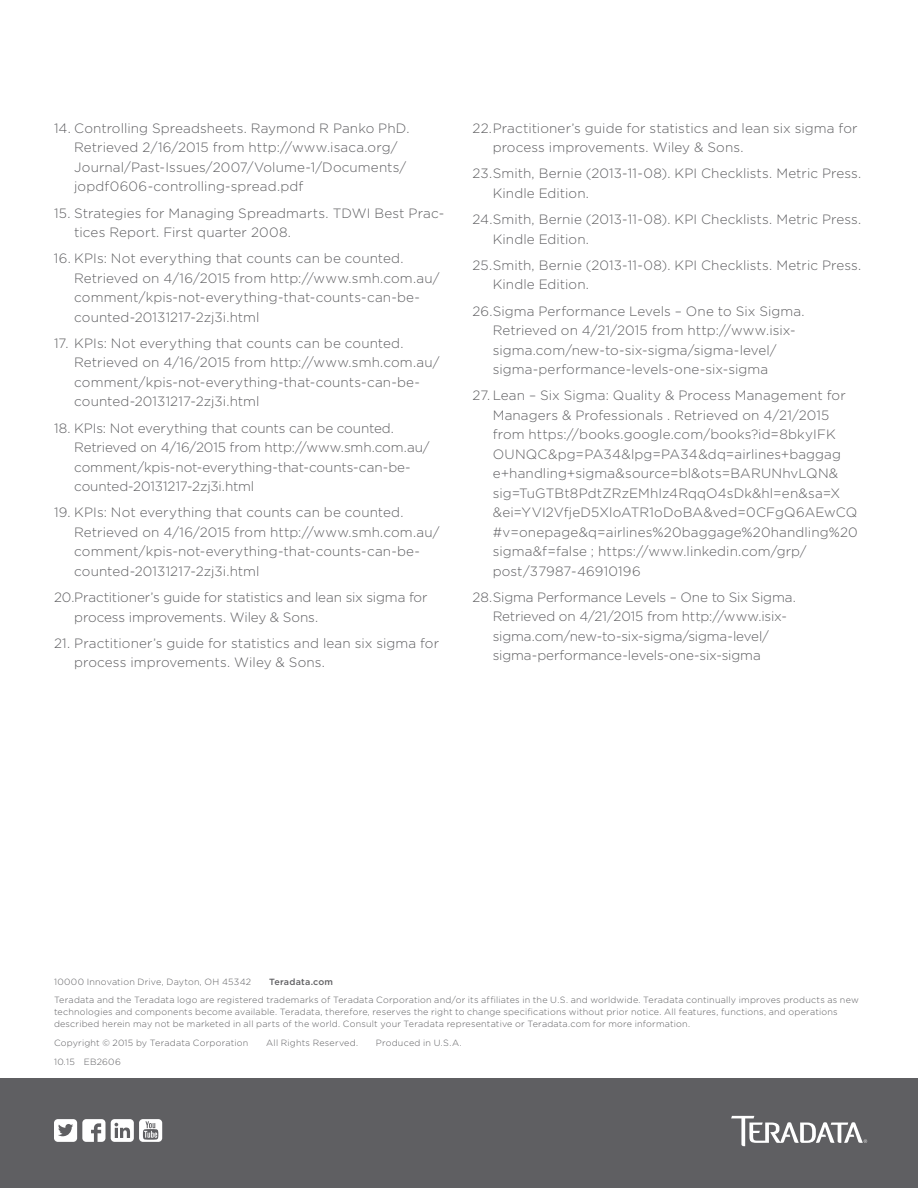
<style>
.page{position:relative;width:918px;height:1188px;background:#fff}
.page>*{position:absolute;margin:0;border:0;box-sizing:border-box;transform-origin:0 0}
.t1{font:300 13.5px/19.5px "Gotham";letter-spacing:.005em;color:#5f5f62}
.t2{font:300 9px/12px "Gotham";letter-spacing:.02em;color:#5f5f62}
.t3{font:500 9px "Gotham";letter-spacing:.025em;color:#5f5f62}
</style>
<div class="page">
<div style="left:0;top:1079px;width:918px;height:109px;background:#5f5f62"></div>
<svg style="left:731px;top:1116px;width:136px;height:31px"></svg>
<svg style="left:54px;top:1119px;width:51px;height:23px"></svg>
<svg style="left:111px;top:1119px;width:51px;height:23px"></svg>
<p class="t1" style="left:74px;top:118px;width:337px;text-indent:-20px">14. Controlling Spreadsheets. Raymond R Panko PhD.<br>Retrieved 2/16/2015 from http://www.isaca.org/ Journal/Past-Issues/2007/Volume-1/Documents/ jopdf0606-controlling-spread.pdf</p>
<p class="t1" style="left:74px;top:203px;width:372px;text-indent:-20px">15. Strategies for Managing Spreadmarts. TDWI Best Prac&shy;tices Report. First quarter 2008.</p>
<p class="t1" style="left:74px;top:249px;width:367px;text-indent:-20px">16. KPIs: Not everything that counts can be counted.<br>Retrieved on 4/16/2015 from http://www.smh.com.au/ comment/kpis-not-everything-that-counts-can-be&shy;counted-20131217-2zj3i.html</p>
<p class="t1" style="left:74px;top:333px;width:367px;text-indent:-20px">17. KPIs: Not everything that counts can be counted.<br>Retrieved on 4/16/2015 from http://www.smh.com.au/ comment/kpis-not-everything-that-counts-can-be&shy;counted-20131217-2zj3i.html</p>
<p class="t1" style="left:74px;top:418px;width:357px;text-indent:-20px">18. KPIs: Not everything that counts can be counted.<br>Retrieved on 4/16/2015 from http://www.smh.com.au/ comment/kpis-not-everything-that-counts-can-be&shy;counted-20131217-2zj3i.html</p>
<p class="t1" style="left:74px;top:503px;width:367px;text-indent:-20px">19. KPIs: Not everything that counts can be counted.<br>Retrieved on 4/16/2015 from http://www.smh.com.au/ comment/kpis-not-everything-that-counts-can-be&shy;counted-20131217-2zj3i.html</p>
<p class="t1" style="left:74px;top:587px;width:355px;text-indent:-20px">20.Practitioner’s guide for statistics and lean six sigma for process improvements. Wiley &amp; Sons.</p>
<p class="t1" style="left:74px;top:633px;width:366px;text-indent:-20px">21. Practitioner’s guide for statistics and lean six sigma for process improvements. Wiley &amp; Sons.</p>
<p class="t1" style="left:493px;top:118px;width:366px;text-indent:-20px">22.Practitioner’s guide for statistics and lean six sigma for process improvements. Wiley &amp; Sons.</p>
<p class="t1" style="left:493px;top:164px;width:370px;text-indent:-20px">23.Smith, Bernie (2013-11-08). KPI Checklists. Metric Press.<br>Kindle Edition.</p>
<p class="t1" style="left:493px;top:209px;width:370px;text-indent:-20px">24.Smith, Bernie (2013-11-08). KPI Checklists. Metric Press.<br>Kindle Edition.</p>
<p class="t1" style="left:493px;top:255px;width:370px;text-indent:-20px">25.Smith, Bernie (2013-11-08). KPI Checklists. Metric Press.<br>Kindle Edition.</p>
<p class="t1" style="left:493px;top:301px;width:313px;text-indent:-20px">26.Sigma Performance Levels – One to Six Sigma.<br>Retrieved on 4/21/2015 from http://www.isix&shy;sigma.com/new-to-six-sigma/sigma-level/ sigma-performance-levels-one-six-sigma</p>
<p class="t1" style="left:493px;top:386px;width:366px;text-indent:-20px">27. Lean – Six Sigma: Quality &amp; Process Management for Managers &amp; Professionals . Retrieved on 4/21/2015 from https://books.google.com/books?id=8bkyIFK OUNQC&amp;pg=PA34&amp;lpg=PA34&amp;dq=airlines+baggag e+handling+sigma&amp;source=bl&amp;ots=BARUNhvLQN&amp; sig=TuGTBt8PdtZRzEMhIz4RqqO4sDk&amp;hl=en&amp;sa=X &amp;ei=YVI2VfjeD5XloATR1oDoBA&amp;ved=0CFgQ6AEwCQ #v=onepage&amp;q=airlines%20baggage%20handling%20 sigma&amp;f=false ; https://www.linkedin.com/grp/ post/37987-46910196</p>
<p class="t1" style="left:493px;top:587px;width:305px;text-indent:-20px">28.Sigma Performance Levels – One to Six Sigma.<br>Retrieved on 4/21/2015 from http://www.isix&shy;sigma.com/new-to-six-sigma/sigma-level/ sigma-performance-levels-one-six-sigma</p>
<p class="t2" style="left:54px;top:975px;width:199px">10000 Innovation Drive, Dayton, OH 45342</p>
<p class="t3" style="left:269px;top:976px;width:66px">Teradata.com</p>
<p class="t2" style="left:54px;top:994px;width:806px">Teradata and the Teradata logo are registered trademarks of Teradata Corporation and/or its affiliates in the U.S. and worldwide. Teradata continually improves products as new technologies and components become available. Teradata, therefore, reserves the right to change specifications without prior notice. All features, functions, and operations described herein may not be marketed in all parts of the world. Consult your Teradata representative or Teradata.com for more information.</p>
<p class="t2" style="left:54px;top:1037px;width:196px">Copyright © 2015 by Teradata Corporation</p>
<p class="t2" style="left:266px;top:1037px;width:93px">All Rights Reserved.</p>
<p class="t2" style="left:376px;top:1037px;width:87px">Produced in U.S.A.</p>
<p class="t2" style="left:54px;top:1056px;width:68px">10.15 EB2606</p>
</div>
